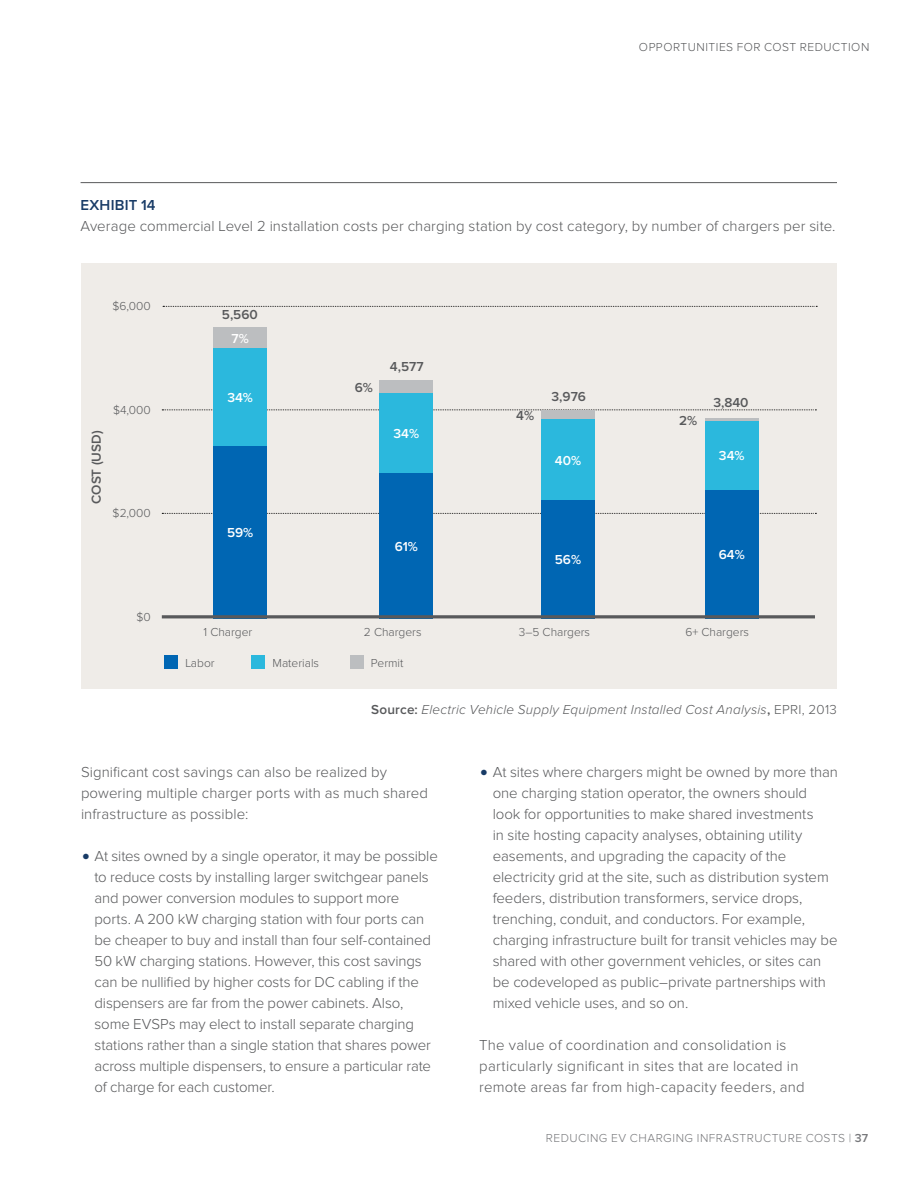
<style>
.page{position:relative;width:918px;height:1188px;background:#fff}
.page>*{position:absolute;margin:0;border:0;box-sizing:border-box;transform-origin:0 0}
.t1{font:300 15px/21px "Proxima Nova";letter-spacing:-.005em;color:#58595b}
.t2{font:300 15px/21px "Proxima Nova";letter-spacing:.015em;color:#58595b}
.t3{font:600 15px "Proxima Nova";letter-spacing:.015em;color:#183b66}
.t4{font:italic 300 13.5px "Proxima Nova";letter-spacing:.015em;color:#58595b}
.t5{font:600 13.5px "Proxima Nova";color:#58595b}
.t6{font:600 13.5px "Proxima Nova";color:#fff}
.t7{font:300 12px "Proxima Nova";color:#58595b}
.t8{font:300 12px "Proxima Nova";letter-spacing:.045em;color:#77787b}
.t9{font:300 12px "Proxima Nova";letter-spacing:.04em;color:#58595b}
.s1{font-weight:600;font-style:normal}
.s2{font-style:normal}
.s3{font-size:27px;color:#183b66}
.s4{font-weight:600}
</style>
<div class="page">
<hr style="left:81px;top:182px;width:756px;height:1px;background:#58595b">
<div style="left:81px;top:263px;width:756px;height:425px;background:#efece8"></div>
<svg style="left:162px;top:409px;width:654px;height:1px"></svg>
<svg style="left:162px;top:513px;width:654px;height:1px"></svg>
<div style="left:213px;top:347px;width:54px;height:100px;background:#2bb8dd"></div>
<svg style="left:163px;top:306px;width:654px;height:1px"></svg>
<div style="left:379px;top:380px;width:54px;height:13px;background:#bcbec0"></div>
<div style="left:213px;top:446px;width:54px;height:172px;background:#0066b3"></div>
<div style="left:379px;top:473px;width:54px;height:145px;background:#0066b3"></div>
<div style="left:541px;top:499px;width:54px;height:119px;background:#0066b3"></div>
<div style="left:705px;top:489px;width:54px;height:129px;background:#0066b3"></div>
<div style="left:379px;top:393px;width:54px;height:80px;background:#2bb8dd"></div>
<div style="left:541px;top:419px;width:54px;height:81px;background:#2bb8dd"></div>
<div style="left:705px;top:421px;width:54px;height:68px;background:#2bb8dd"></div>
<div style="left:213px;top:328px;width:54px;height:20px;background:#bcbec0"></div>
<div style="left:541px;top:410px;width:54px;height:9px;background:#bcbec0"></div>
<hr style="left:705px;top:418px;width:54px;height:3px;background:#bcbec0">
<div style="left:164px;top:656px;width:14px;height:13px;background:#0066b3"></div>
<div style="left:252px;top:656px;width:13px;height:13px;background:#2bb8dd"></div>
<div style="left:350px;top:656px;width:13px;height:13px;background:#bcbec0"></div>
<hr style="left:162px;top:615px;width:653px;height:3px;background:#58595b">
<p class="t9" style="left:639px;top:42px;width:232px">OPPORTUNITIES FOR COST REDUCTION</p>
<p class="t3" style="left:81px;top:198px;width:77px">EXHIBIT 14</p>
<p class="t1" style="left:81px;top:216px;width:756px">Average commercial Level 2 installation costs per charging station by cost category, by number of chargers per site.</p>
<p class="t7" style="left:113px;top:301px;width:40px">$6,000</p>
<p class="t5" style="left:90px;top:504px;width:75px;rotate:-90deg">COST (USD)</p>
<p class="t7" style="left:113px;top:404px;width:39px">$4,000</p>
<p class="t7" style="left:113px;top:508px;width:40px">$2,000</p>
<p class="t7" style="left:136px;top:611px;width:16px">$0</p>
<p class="t5" style="left:222px;top:308px;width:37px">5,560</p>
<p class="t6" style="left:232px;top:333px;width:19px">7%</p>
<p class="t6" style="left:227px;top:392px;width:27px">34%</p>
<p class="t6" style="left:227px;top:527px;width:28px">59%</p>
<p class="t5" style="left:355px;top:381px;width:20px">6%</p>
<p class="t5" style="left:390px;top:360px;width:35px">4,577</p>
<p class="t6" style="left:394px;top:427px;width:27px">34%</p>
<p class="t6" style="left:395px;top:540px;width:25px">61%</p>
<p class="t5" style="left:552px;top:390px;width:36px">3,976</p>
<p class="t5" style="left:516px;top:410px;width:19px">4%</p>
<p class="t5" style="left:679px;top:414px;width:20px">2%</p>
<p class="t5" style="left:713px;top:396px;width:37px">3,840</p>
<p class="t6" style="left:555px;top:454px;width:28px">40%</p>
<p class="t6" style="left:719px;top:450px;width:27px">34%</p>
<p class="t6" style="left:555px;top:553px;width:28px">56%</p>
<p class="t6" style="left:719px;top:548px;width:28px">64%</p>
<p class="t7" style="left:204px;top:627px;width:50px">1 Charger</p>
<p class="t7" style="left:364px;top:627px;width:59px">2 Chargers</p>
<p class="t7" style="left:519px;top:627px;width:73px">3–5 Chargers</p>
<p class="t7" style="left:685px;top:627px;width:65px">6+ Chargers</p>
<p class="t7" style="left:185px;top:658px;width:31px">Labor</p>
<p class="t7" style="left:273px;top:658px;width:48px">Materials</p>
<p class="t7" style="left:371px;top:658px;width:34px">Permit</p>
<p class="t4" style="left:371px;top:703px;width:467px"><span class="s1">Source:</span> Electric Vehicle Supply Equipment Installed Cost Analysis<span class="s1">,</span> <span class="s2">EPRI, 2013</span></p>
<p class="t1" style="left:81px;top:762px;width:349px">Significant cost savings can also be realized by powering multiple charger ports with as much shared infrastructure as possible:</p>
<p class="t1" style="left:94px;top:846px;width:345px;text-indent:-14px"><span class="s3">•</span> At sites owned by a single operator, it may be possible to reduce costs by installing larger switchgear panels and power conversion modules to support more ports. A 200 kW charging station with four ports can be cheaper to buy and install than four self-contained 50 kW charging stations. However, this cost savings can be nullified by higher costs for DC cabling if the dispensers are far from the power cabinets. Also, some EVSPs may elect to install separate charging stations rather than a single station that shares power across multiple dispensers, to ensure a particular rate of charge for each customer.</p>
<p class="t1" style="left:493px;top:762px;width:347px;text-indent:-14px"><span class="s3">•</span> At sites where chargers might be owned by more than one charging station operator, the owners should look for opportunities to make shared investments<br>in site hosting capacity analyses, obtaining utility easements, and upgrading the capacity of the electricity grid at the site, such as distribution system feeders, distribution transformers, service drops, trenching, conduit, and conductors. For example, charging infrastructure built for transit vehicles may be shared with other government vehicles, or sites can be codeveloped as public–private partnerships with mixed vehicle uses, and so on.</p>
<p class="t2" style="left:479px;top:1035px;width:327px">The value of coordination and consolidation is particularly significant in sites that are located in remote areas far from high-capacity feeders, and</p>
<p class="t8" style="left:546px;top:1132px;width:324px">REDUCING EV CHARGING INFRASTRUCTURE COSTS | <span class="s4">37</span></p>
</div>
